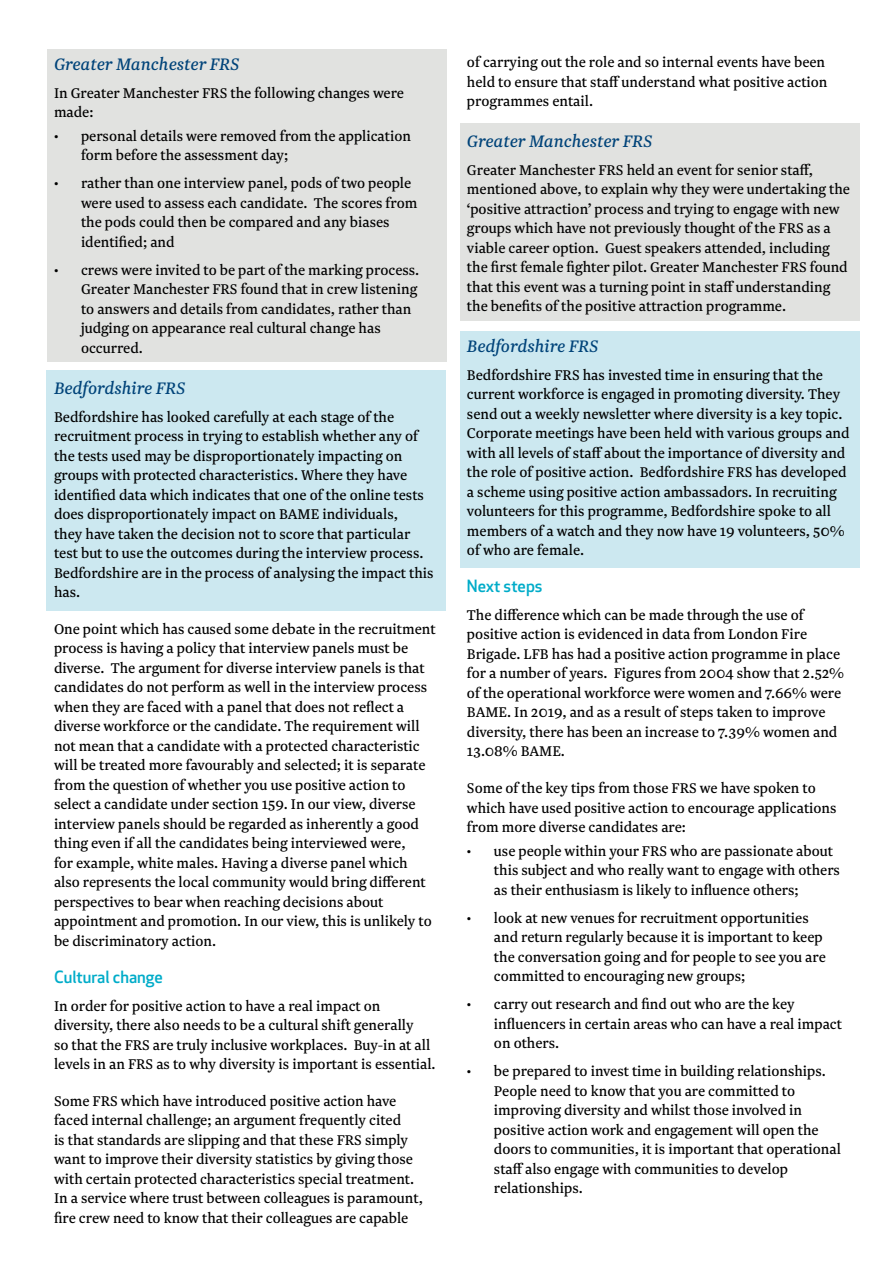
<style>
.page{position:relative;width:893px;height:1263px;background:#fff}
.page>*{position:absolute;margin:0;border:0;box-sizing:border-box;transform-origin:0 0}
.t1{font:italic 19.5px "Newzald";color:#004379}
.t2{font:16.5px/19.5px "Newzald";color:#000}
.t3{font:500 16.5px "Apex New";color:#00acc9}
</style>
<div class="page">
<div style="left:460px;top:332px;width:400px;height:236px;background:#cce8f0"></div>
<div style="left:47px;top:370px;width:399px;height:240px;background:#cce8f0"></div>
<div style="left:460px;top:123px;width:400px;height:198px;background:#e1e2e0"></div>
<div style="left:47px;top:49px;width:399px;height:312px;background:#e1e2e0"></div>
<p class="t1" style="left:54px;top:52px;width:187px">Greater Manchester FRS</p>
<p class="t2" style="left:54px;top:83px;width:352px">In Greater Manchester FRS the following changes were made:</p>
<p class="t2" style="left:81px;top:126px;width:332px;text-indent:-27px">• personal details were removed from the application form before the assessment day;</p>
<p class="t2" style="left:81px;top:173px;width:338px;text-indent:-27px">• rather than one interview panel, pods of two people were used to assess each candidate. The scores from the pods could then be compared and any biases identified; and</p>
<p class="t2" style="left:81px;top:260px;width:340px;text-indent:-27px">• crews were invited to be part of the marking process.<br>Greater Manchester FRS found that in crew listening to answers and details from candidates, rather than judging on appearance real cultural change has occurred.</p>
<p class="t1" style="left:54px;top:376px;width:133px">Bedfordshire FRS</p>
<p class="t2" style="left:54px;top:407px;width:381px">Bedfordshire has looked carefully at each stage of the recruitment process in trying to establish whether any of the tests used may be disproportionately impacting on groups with protected characteristics. Where they have identified data which indicates that one of the online tests does disproportionately impact on BAME individuals,<br>they have taken the decision not to score that particular test but to use the outcomes during the interview process.<br>Bedfordshire are in the process of analysing the impact this has.</p>
<p class="t2" style="left:54px;top:619px;width:383px">One point which has caused some debate in the recruitment process is having a policy that interview panels must be diverse. The argument for diverse interview panels is that candidates do not perform as well in the interview process when they are faced with a panel that does not reflect a diverse workforce or the candidate. The requirement will not mean that a candidate with a protected characteristic will be treated more favourably and selected; it is separate from the question of whether you use positive action to select a candidate under section 159. In our view, diverse interview panels should be regarded as inherently a good thing even if all the candidates being interviewed were,<br>for example, white males. Having a diverse panel which also represents the local community would bring different perspectives to bear when reaching decisions about appointment and promotion. In our view, this is unlikely to be discriminatory action.</p>
<p class="t3" style="left:54px;top:965px;width:110px">Cultural change</p>
<p class="t2" style="left:54px;top:995px;width:383px">In order for positive action to have a real impact on diversity, there also needs to be a cultural shift generally<br>so that the FRS are truly inclusive workplaces. Buy-in at all levels in an FRS as to why diversity is important is essential.</p>
<p class="t2" style="left:54px;top:1091px;width:370px">Some FRS which have introduced positive action have faced internal challenge; an argument frequently cited<br>is that standards are slipping and that these FRS simply want to improve their diversity statistics by giving those with certain protected characteristics special treatment.<br>In a service where trust between colleagues is paramount, fire crew need to know that their colleagues are capable</p>
<p class="t2" style="left:467px;top:52px;width:362px">of carrying out the role and so internal events have been held to ensure that staff understand what positive action programmes entail.</p>
<p class="t1" style="left:467px;top:129px;width:187px">Greater Manchester FRS</p>
<p class="t2" style="left:467px;top:160px;width:385px">Greater Manchester FRS held an event for senior staff, mentioned above, to explain why they were undertaking the ‘positive attraction’ process and trying to engage with new groups which have not previously thought of the FRS as a viable career option. Guest speakers attended, including the first female fighter pilot. Greater Manchester FRS found that this event was a turning point in staff understanding the benefits of the positive attraction programme.</p>
<p class="t1" style="left:467px;top:334px;width:133px">Bedfordshire FRS</p>
<p class="t2" style="left:467px;top:365px;width:384px">Bedfordshire FRS has invested time in ensuring that the current workforce is engaged in promoting diversity. They send out a weekly newsletter where diversity is a key topic.<br>Corporate meetings have been held with various groups and with all levels of staff about the importance of diversity and the role of positive action. Bedfordshire FRS has developed a scheme using positive action ambassadors. In recruiting volunteers for this programme, Bedfordshire spoke to all members of a watch and they now have 19 volunteers, 50% of who are female.</p>
<p class="t3" style="left:467px;top:575px;width:77px">Next steps</p>
<p class="t2" style="left:467px;top:605px;width:379px">The difference which can be made through the use of positive action is evidenced in data from London Fire Brigade. LFB has had a positive action programme in place for a number of years. Figures from 2004 show that 2.52% of the operational workforce were women and 7.66% were BAME. In 2019, and as a result of steps taken to improve diversity, there has been an increase to 7.39% women and 13.08% BAME.</p>
<p class="t2" style="left:467px;top:778px;width:371px">Some of the key tips from those FRS we have spoken to which have used positive action to encourage applications from more diverse candidates are:</p>
<p class="t2" style="left:494px;top:841px;width:348px;text-indent:-27px">• use people within your FRS who are passionate about this subject and who really want to engage with others as their enthusiasm is likely to influence others;</p>
<p class="t2" style="left:494px;top:908px;width:333px;text-indent:-27px">• look at new venues for recruitment opportunities and return regularly because it is important to keep the conversation going and for people to see you are committed to encouraging new groups;</p>
<p class="t2" style="left:494px;top:994px;width:350px;text-indent:-27px">• carry out research and find out who are the key influencers in certain areas who can have a real impact on others.</p>
<p class="t2" style="left:494px;top:1061px;width:348px;text-indent:-27px">• be prepared to invest time in building relationships.<br>People need to know that you are committed to improving diversity and whilst those involved in positive action work and engagement will open the doors to communities, it is important that operational staff also engage with communities to develop relationships.</p>
</div>
